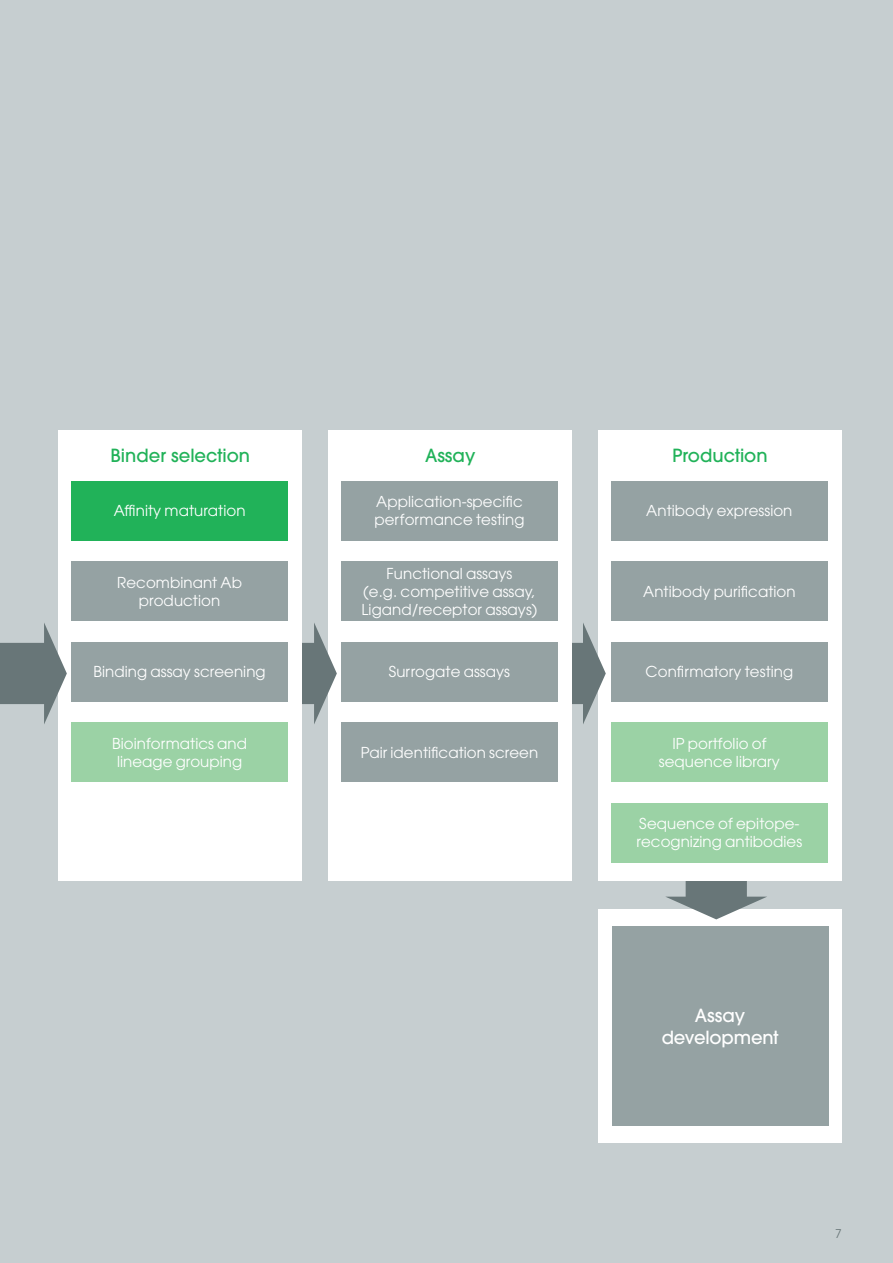
<style>
.page{position:relative;width:893px;height:1263px;background:#c6ced0}
.page>*{position:absolute;margin:0;border:0;box-sizing:border-box;transform-origin:0 0}
.Heading02{font:500 18px "Avant Garde";color:#21b259}
.t1{font:500 18px/21.6px "Avant Garde";letter-spacing:-.01em;color:#fff;text-align:center}
.t2{font:15px/18px "ITC Avant Garde W1 G";letter-spacing:.005em;color:#fff;text-align:center}
.t3{font:12px "ITC Avant Garde W1 G";color:#687678}
</style>
<div class="page">
<div style="left:598px;top:909px;width:244px;height:234px;background:#fff"></div>
<div style="left:612px;top:926px;width:216px;height:200px;background:#95a2a3"></div>
<svg style="left:665px;top:881px;width:102px;height:38px"></svg>
<div style="left:598px;top:430px;width:244px;height:451px;background:#fff"></div>
<div style="left:611px;top:481px;width:217px;height:59px;background:#95a2a3"></div>
<div style="left:611px;top:561px;width:217px;height:60px;background:#95a2a3"></div>
<div style="left:611px;top:642px;width:217px;height:59px;background:#95a2a3"></div>
<div style="left:611px;top:722px;width:217px;height:60px;background:#9bd2a5"></div>
<div style="left:611px;top:803px;width:217px;height:59px;background:#9bd2a5"></div>
<svg style="left:572px;top:623px;width:34px;height:101px"></svg>
<div style="left:328px;top:430px;width:244px;height:451px;background:#fff"></div>
<div style="left:341px;top:481px;width:217px;height:59px;background:#95a2a3"></div>
<div style="left:341px;top:561px;width:217px;height:60px;background:#95a2a3"></div>
<div style="left:341px;top:642px;width:217px;height:59px;background:#95a2a3"></div>
<div style="left:341px;top:722px;width:217px;height:60px;background:#95a2a3"></div>
<svg style="left:302px;top:623px;width:35px;height:101px"></svg>
<div style="left:58px;top:430px;width:244px;height:451px;background:#fff"></div>
<div style="left:71px;top:481px;width:217px;height:59px;background:#21b259"></div>
<div style="left:71px;top:561px;width:217px;height:60px;background:#95a2a3"></div>
<div style="left:71px;top:642px;width:217px;height:59px;background:#95a2a3"></div>
<div style="left:71px;top:722px;width:217px;height:60px;background:#9bd2a5"></div>
<svg style="left:0;top:623px;width:67px;height:101px"></svg>
<p class="Heading02" style="left:111px;top:444px;width:141px">Binder selection</p>
<p class="t2" style="left:114px;top:501px;width:133px">Affinity maturation</p>
<p class="t2" style="left:117px;top:573px;width:126px">Recombinant Ab production</p>
<p class="Heading02" style="left:425px;top:444px;width:52px">Assay</p>
<p class="t2" style="left:374px;top:492px;width:152px;text-align:left">Application-specific performance testing</p>
<p class="t2" style="left:362px;top:564px;width:177px">Functional assays<br>(e.g. competitive assay,<br>Ligand/receptor assays)</p>
<p class="Heading02" style="left:672px;top:444px;width:97px">Production</p>
<p class="t2" style="left:646px;top:501px;width:148px">Antibody expression</p>
<p class="t2" style="left:643px;top:582px;width:154px">Antibody purification</p>
<p class="t2" style="left:94px;top:662px;width:174px">Binding assay screening</p>
<p class="t2" style="left:389px;top:662px;width:123px">Surrogate assays</p>
<p class="t2" style="left:646px;top:662px;width:149px">Confirmatory testing</p>
<p class="t2" style="left:112px;top:734px;width:137px">Bioinformatics and lineage grouping</p>
<p class="t2" style="left:361px;top:743px;width:179px">Pair identification screen</p>
<p class="t2" style="left:659px;top:734px;width:122px">IP portfolio of sequence library</p>
<p class="t2" style="left:637px;top:814px;width:167px;text-align:left">Sequence of epitope&shy;recognizing antibodies</p>
<p class="t1" style="left:662px;top:1005px;width:118px">Assay development</p>
<p class="t3" style="left:835px;top:1226px;width:8px">7</p>
</div>
